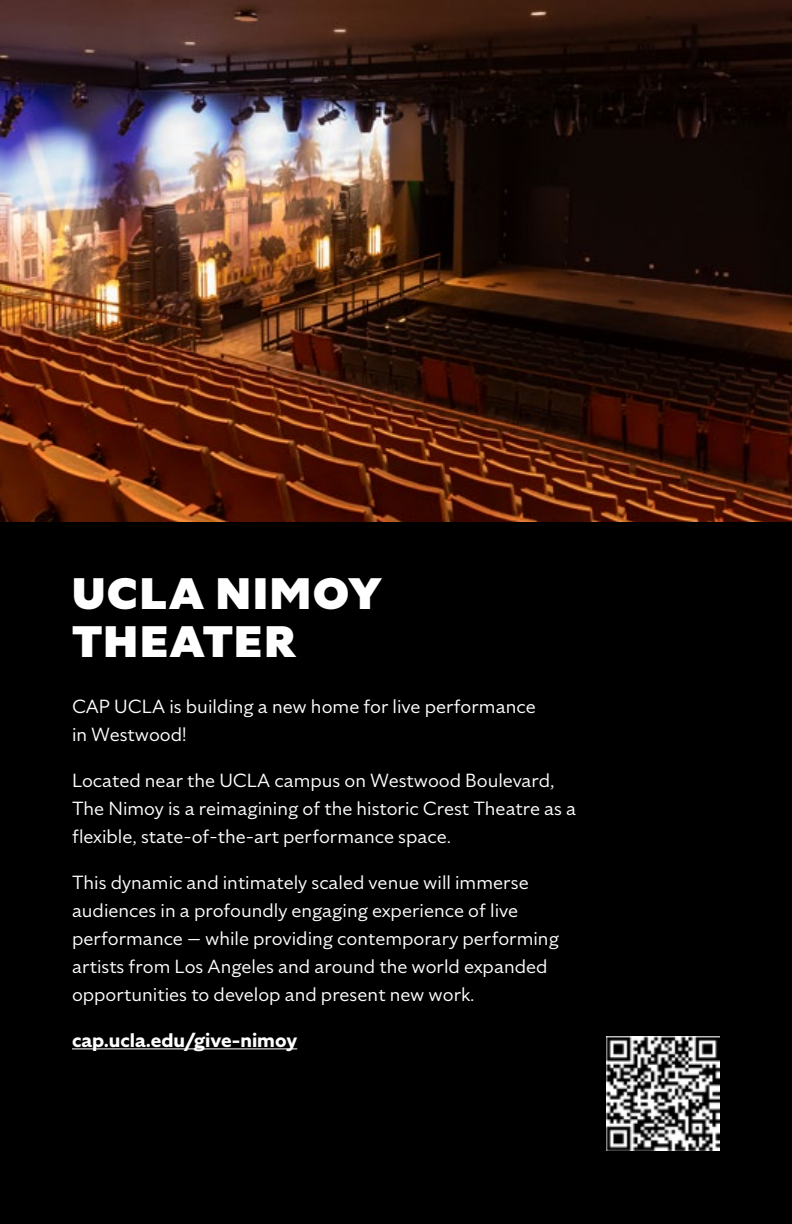
<style>
.page{position:relative;width:792px;height:1224px;background:#fff}
.page>*{position:absolute;margin:0;border:0;box-sizing:border-box;transform-origin:0 0}
.t1{font:900 44px/48px "Specter";letter-spacing:.04em;color:#fff}
.t2{font:19px/28px "Specter";color:#fff}
.t3{font:700 19px "Specter";color:#fff}
</style>
<div class="page">
<div style="left:0;top:516px;width:792px;height:708px;background:#000"></div>
<img style="left:0;top:0;width:792px;height:522px">
<hr style="left:72px;top:1048px;width:225px;height:1px;background:#fff">
<img style="left:607px;top:1037px;width:113px;height:113px">
<h1 class="t1" style="left:72px;top:570px;width:311px">UCLA NIMOY<br>THEATER</h1>
<p class="t2" style="left:72px;top:692px;width:465px">CAP UCLA is building a new home for live performance in Westwood!</p>
<p class="t2" style="left:72px;top:766px;width:506px">Located near the UCLA campus on Westwood Boulevard,<br>The Nimoy is a reimagining of the historic Crest Theatre as a flexible, state-of-the-art performance space.</p>
<p class="t2" style="left:72px;top:868px;width:488px">This dynamic and intimately scaled venue will immerse audiences in a profoundly engaging experience of live performance — while providing contemporary performing artists from Los Angeles and around the world expanded opportunities to develop and present new work.</p>
<p class="t3" style="left:72px;top:1028px;width:227px">cap.ucla.edu/give-nimoy</p>
</div>
